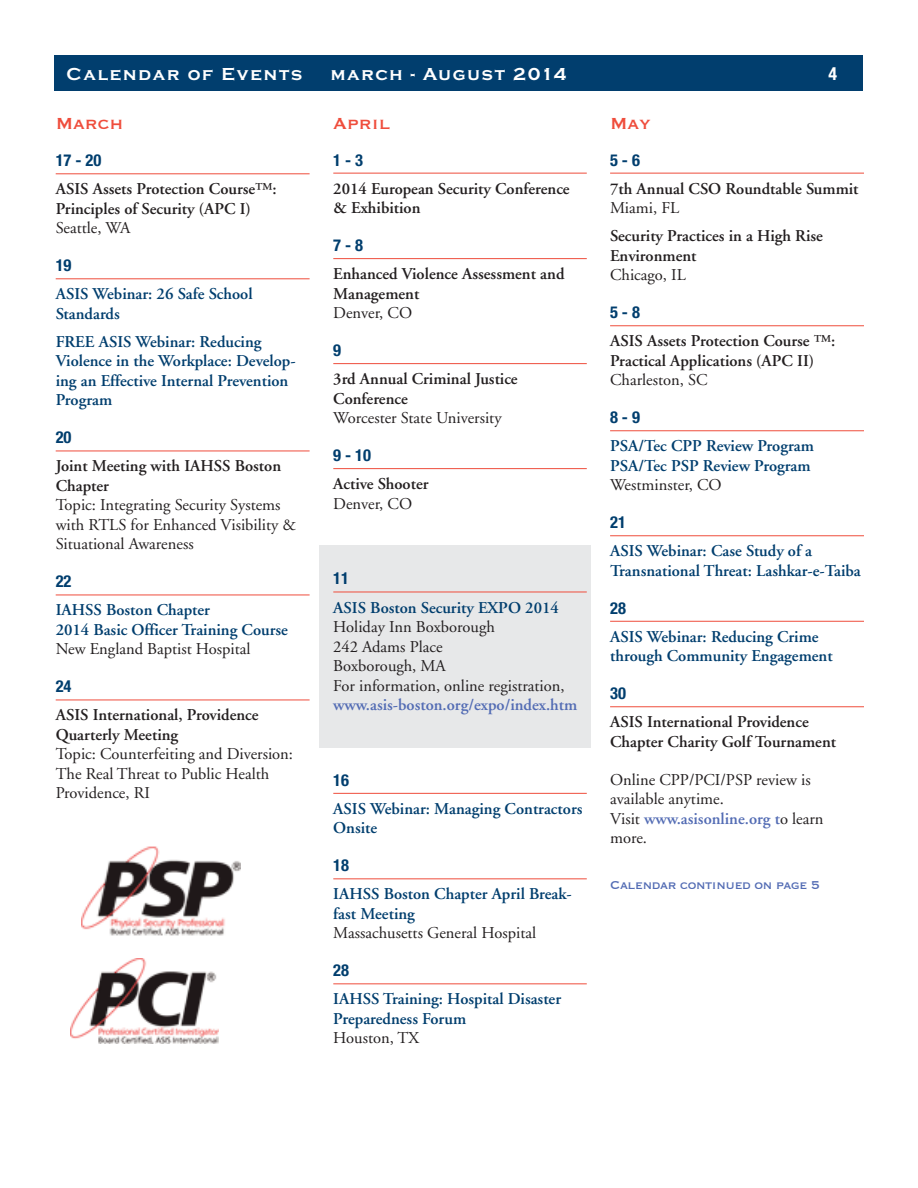
<style>
.page{position:relative;width:918px;height:1188px;background:#fff}
.page>*{position:absolute;margin:0;border:0;box-sizing:border-box;transform-origin:0 0}
.t1{font:21px "Copperplate";color:#ef4d3c}
.t2{font:700 18px "Copperplate Gothic";letter-spacing:.1em;color:#fff}
.t3{font:700 condensed 18px "Helvetica Neue";color:#fff}
.t4{font:600 16.5px/19.5px "Adobe Garamond";color:#013e6e}
.t5{font:16.5px/19.5px "Adobe Garamond";color:#231f20}
.t6{font:600 16.5px/19.5px "Adobe Garamond";color:#231f20}
.t7{font:700 condensed 16.5px "Helvetica Neue";color:#013e6e}
.t8{font:600 16.5px "Adobe Garamond";color:#536cb4}
.t9{font:15px "Copperplate";letter-spacing:-.025em;color:#536cb4;scale:.95 1}
.s1{font-weight:600;color:#536cb4}
</style>
<div class="page">
<div style="left:54px;top:56px;width:809px;height:36px;background:#013e6e"></div>
<hr style="left:56px;top:173px;width:254px;height:1px;background:#ef4d3c">
<hr style="left:56px;top:278px;width:254px;height:1px;background:#ef4d3c">
<hr style="left:56px;top:451px;width:254px;height:1px;background:#ef4d3c">
<hr style="left:56px;top:595px;width:254px;height:1px;background:#ef4d3c">
<hr style="left:56px;top:700px;width:254px;height:1px;background:#ef4d3c">
<div style="left:319px;top:546px;width:271px;height:202px;background:#e7e8e9"></div>
<hr style="left:333px;top:173px;width:254px;height:1px;background:#ef4d3c">
<hr style="left:333px;top:258px;width:254px;height:1px;background:#ef4d3c">
<hr style="left:333px;top:363px;width:254px;height:1px;background:#ef4d3c">
<hr style="left:333px;top:468px;width:254px;height:1px;background:#ef4d3c">
<hr style="left:333px;top:592px;width:254px;height:1px;background:#ef4d3c">
<hr style="left:333px;top:793px;width:254px;height:1px;background:#ef4d3c">
<hr style="left:333px;top:878px;width:254px;height:1px;background:#ef4d3c">
<hr style="left:333px;top:983px;width:254px;height:1px;background:#ef4d3c">
<img style="left:70px;top:958px;width:149px;height:85px">
<img style="left:81px;top:846px;width:159px;height:90px">
<hr style="left:610px;top:173px;width:254px;height:1px;background:#ef4d3c">
<hr style="left:610px;top:325px;width:254px;height:1px;background:#ef4d3c">
<hr style="left:610px;top:430px;width:254px;height:1px;background:#ef4d3c">
<hr style="left:610px;top:535px;width:254px;height:1px;background:#ef4d3c">
<hr style="left:610px;top:621px;width:254px;height:1px;background:#ef4d3c">
<hr style="left:610px;top:706px;width:254px;height:1px;background:#ef4d3c">
<p class="t2" style="left:67px;top:64px;width:237px">Calendar of Events</p>
<p class="t2" style="left:331px;top:64px;width:237px">march - August 2014</p>
<p class="t3" style="left:828px;top:59px;width:10px">4</p>
<p class="t1" style="left:56px;top:110px;width:69px">March</p>
<p class="t7" style="left:56px;top:150px;width:47px">17 - 20</p>
<p class="t6" style="left:56px;top:180px;width:223px">ASIS Assets Protection Course™:<br>Principles of Security (APC I)</p>
<p class="t5" style="left:56px;top:219px;width:76px">Seattle, WA</p>
<p class="t7" style="left:56px;top:255px;width:17px">19</p>
<p class="t4" style="left:56px;top:285px;width:198px">ASIS Webinar: 26 Safe School<br>Standards</p>
<p class="t4" style="left:56px;top:332px;width:241px">FREE ASIS Webinar: Reducing<br>Violence in the Workplace: Develop&shy;ing an Effective Internal Prevention<br>Program</p>
<p class="t7" style="left:56px;top:427px;width:17px">20</p>
<p class="t6" style="left:56px;top:457px;width:227px">Joint Meeting with IAHSS Boston<br>Chapter</p>
<p class="t5" style="left:56px;top:496px;width:242px">Topic: Integrating Security Systems with RTLS for Enhanced Visibility &amp;<br>Situational Awareness</p>
<p class="t7" style="left:56px;top:571px;width:17px">22</p>
<p class="t4" style="left:56px;top:601px;width:234px">IAHSS Boston Chapter<br>2014 Basic Officer Training Course</p>
<p class="t5" style="left:56px;top:640px;width:196px">New England Baptist Hospital</p>
<p class="t7" style="left:56px;top:676px;width:17px">24</p>
<p class="t6" style="left:56px;top:706px;width:204px">ASIS International, Providence<br>Quarterly Meeting</p>
<p class="t5" style="left:56px;top:745px;width:239px">Topic: Counterfeiting and Diversion:<br>The Real Threat to Public Health<br>Providence, RI</p>
<p class="t1" style="left:333px;top:109px;width:59px">April</p>
<p class="t7" style="left:333px;top:150px;width:31px">1-3</p>
<p class="t6" style="left:333px;top:179px;width:238px">2014 European Security Conference &amp; Exhibition</p>
<p class="t7" style="left:333px;top:235px;width:31px">7-8</p>
<p class="t6" style="left:333px;top:264px;width:233px">Enhanced Violence Assessment and<br>Management</p>
<p class="t5" style="left:333px;top:304px;width:80px">Denver, CO</p>
<p class="t7" style="left:333px;top:340px;width:9px">9</p>
<p class="t6" style="left:333px;top:369px;width:186px">3rd Annual Criminal Justice<br>Conference</p>
<p class="t5" style="left:333px;top:409px;width:170px">Worcester State University</p>
<p class="t7" style="left:333px;top:445px;width:39px">9-10</p>
<p class="t6" style="left:333px;top:474px;width:97px">Active Shooter</p>
<p class="t5" style="left:333px;top:494px;width:80px">Denver, CO</p>
<p class="t1" style="left:610px;top:109px;width:42px">May</p>
<p class="t7" style="left:610px;top:150px;width:31px">5-6</p>
<p class="t6" style="left:610px;top:179px;width:250px">7th Annual CSO Roundtable Summit</p>
<p class="t5" style="left:610px;top:199px;width:71px">Miami, FL</p>
<p class="t6" style="left:610px;top:227px;width:214px">Security Practices in a High Rise<br>Environment</p>
<p class="t5" style="left:610px;top:266px;width:77px">Chicago, IL</p>
<p class="t7" style="left:610px;top:302px;width:31px">5-8</p>
<p class="t6" style="left:610px;top:332px;width:227px">ASIS Assets Protection Course ™:<br>Practical Applications (APC II)</p>
<p class="t5" style="left:610px;top:371px;width:99px">Charleston, SC</p>
<p class="t7" style="left:610px;top:407px;width:31px">8-9</p>
<p class="t4" style="left:610px;top:437px;width:205px">PSA/Tec CPP Review Program<br>PSA/Tec PSP Review Program</p>
<p class="t5" style="left:610px;top:476px;width:113px">Westminster, CO</p>
<p class="t7" style="left:610px;top:512px;width:17px">21</p>
<p class="t4" style="left:610px;top:542px;width:252px">ASIS Webinar: Case Study of a<br>Transnational Threat: Lashkar-e-Taiba</p>
<p class="t7" style="left:610px;top:598px;width:17px">28</p>
<p class="t4" style="left:610px;top:627px;width:224px">ASIS Webinar: Reducing Crime through Community Engagement</p>
<p class="t7" style="left:610px;top:683px;width:17px">30</p>
<p class="t6" style="left:610px;top:713px;width:228px">ASIS International Providence<br>Chapter Charity Golf Tournament</p>
<p class="t5" style="left:610px;top:770px;width:215px">Online CPP/PCI/PSP review is available anytime.<br>Visit <span class="s1">www.asisonline.org t</span>o learn more.</p>
<p class="t9" style="left:610px;top:875px;width:222px">Calendar continued on page 5</p>
<p class="t7" style="left:333px;top:569px;width:17px">11</p>
<p class="t4" style="left:333px;top:598px;width:227px">ASIS Boston Security EXPO 2014</p>
<p class="t5" style="left:333px;top:617px;width:233px">Holiday Inn Boxborough<br>242 Adams Place<br>Boxborough, MA<br>For information, online registration,</p>
<p class="t8" style="left:333px;top:696px;width:246px">www.asis-boston.org/expo/index.htm</p>
<p class="t7" style="left:333px;top:770px;width:17px">16</p>
<p class="t4" style="left:333px;top:799px;width:251px">ASIS Webinar: Managing Contractors<br>Onsite</p>
<p class="t7" style="left:333px;top:855px;width:17px">18</p>
<p class="t4" style="left:333px;top:885px;width:240px">IAHSS Boston Chapter April Break&shy;fast Meeting</p>
<p class="t5" style="left:333px;top:924px;width:204px">Massachusetts General Hospital</p>
<p class="t7" style="left:333px;top:960px;width:17px">28</p>
<p class="t4" style="left:333px;top:990px;width:229px">IAHSS Training: Hospital Disaster<br>Preparedness Forum</p>
<p class="t5" style="left:333px;top:1029px;width:87px">Houston, TX</p>
</div>
